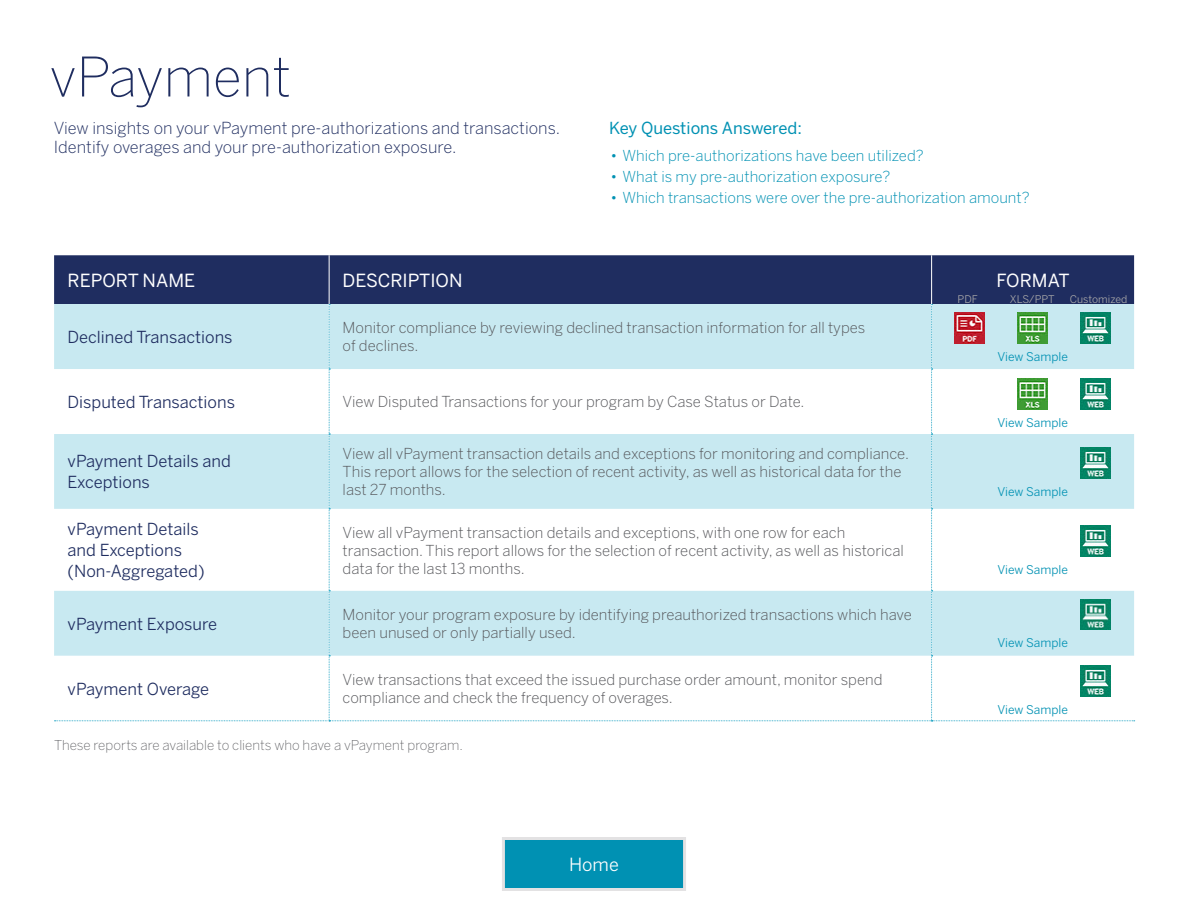
<style>
.page{position:relative;width:1188px;height:918px;background:#fff}
.page>*{position:absolute;margin:0;border:0;box-sizing:border-box;transform-origin:0 0}
.t1{font:200 54px "Benton Sans";color:#1f2d60}
.t2{font:18px "Benton Sans";color:#fff}
.t3{font:18px "Benton Sans";color:#fff}
.t4{font:16.5px/21px "Benton Sans";color:#1f2d60}
.t5{font:300 16.5px/19.5px "Benton Sans";color:#1f2d60}
.t6{font:16.5px "Benton Sans";color:#0091b3}
.t7{font:300 15px/18px "Benton Sans";color:#55565a}
.t8{font:300 15px "Benton Sans";color:#0091b3}
.t9{font:200 13.5px "Benton Sans";color:#55565a}
.t10{font:12px "Benton Sans";color:#0091b3}
.t11{font:10.5px "Benton Sans";color:#a9a8a9}
</style>
<div class="page">
<div style="left:54px;top:255px;width:1080px;height:49px;background:#1f2d60"></div>
<svg style="left:54px;top:304px;width:1081px;height:417px"></svg>
<hr style="left:329px;top:255px;width:1px;height:49px;background:#fff">
<hr style="left:931px;top:255px;width:1px;height:49px;background:#fff">
<img style="left:954px;top:313px;width:31px;height:30px">
<img style="left:1017px;top:313px;width:31px;height:30px">
<img style="left:1080px;top:313px;width:31px;height:30px">
<img style="left:1017px;top:379px;width:31px;height:30px">
<img style="left:1080px;top:379px;width:31px;height:30px">
<img style="left:1080px;top:448px;width:31px;height:30px">
<img style="left:1080px;top:526px;width:31px;height:30px">
<img style="left:1080px;top:599px;width:31px;height:31px">
<img style="left:1080px;top:666px;width:31px;height:30px">
<svg style="left:502px;top:837px;width:184px;height:54px;background:#1f9cb9"></svg>
<h1 class="t1" style="left:50px;top:45px;width:243px">vPayment</h1>
<p class="t5" style="left:54px;top:118px;width:508px">View insights on your vPayment pre-authorizations and transactions.<br>Identify overages and your pre-authorization exposure.</p>
<p class="t6" style="left:609px;top:118px;width:194px">Key Questions Answered:</p>
<p class="t8" style="left:610px;top:147px;width:315px">• Which pre-authorizations have been utilized?</p>
<p class="t8" style="left:610px;top:168px;width:282px">• What is my pre-authorization exposure?</p>
<p class="t8" style="left:610px;top:189px;width:421px">• Which transactions were over the pre-authorization amount?</p>
<p class="t2" style="left:68px;top:270px;width:129px">REPORT NAME</p>
<p class="t2" style="left:343px;top:270px;width:121px">DESCRIPTION</p>
<p class="t2" style="left:997px;top:270px;width:74px">FORMAT</p>
<p class="t4" style="left:68px;top:326px;width:166px">Declined Transactions</p>
<p class="t7" style="left:343px;top:319px;width:524px">Monitor compliance by reviewing declined transaction information for all types of declines.</p>
<p class="t4" style="left:68px;top:391px;width:169px">Disputed Transactions</p>
<p class="t7" style="left:343px;top:393px;width:463px">View Disputed Transactions for your program by Case Status or Date.</p>
<p class="t4" style="left:68px;top:451px;width:165px">vPayment Details and<br>Exceptions</p>
<p class="t7" style="left:343px;top:445px;width:568px">View all vPayment transaction details and exceptions for monitoring and compliance.<br>This report allows for the selection of recent activity, as well as historical data for the last 27 months.</p>
<p class="t4" style="left:68px;top:519px;width:138px">vPayment Details and Exceptions (Non-Aggregated)</p>
<p class="t7" style="left:343px;top:523px;width:563px">View all vPayment transaction details and exceptions, with one row for each transaction. This report allows for the selection of recent activity, as well as historical data for the last 13 months.</p>
<p class="t4" style="left:68px;top:613px;width:151px">vPayment Exposure</p>
<p class="t7" style="left:343px;top:606px;width:571px">Monitor your program exposure by identifying preauthorized transactions which have been unused or only partially used.</p>
<p class="t4" style="left:68px;top:678px;width:143px">vPayment Overage</p>
<p class="t7" style="left:343px;top:671px;width:541px">View transactions that exceed the issued purchase order amount, monitor spend compliance and check the frequency of overages.</p>
<p class="t9" style="left:54px;top:737px;width:410px">These reports are available to clients who have a vPayment program.</p>
<p class="t3" style="left:569px;top:854px;width:51px">Home</p>
<p class="t11" style="left:958px;top:293px;width:22px">PDF</p>
<p class="t11" style="left:1010px;top:293px;width:46px">XLS/PPT</p>
<p class="t11" style="left:1070px;top:293px;width:59px">Customized</p>
<p class="t10" style="left:998px;top:349px;width:72px">View Sample</p>
<p class="t10" style="left:998px;top:415px;width:72px">View Sample</p>
<p class="t10" style="left:998px;top:484px;width:72px">View Sample</p>
<p class="t10" style="left:998px;top:562px;width:72px">View Sample</p>
<p class="t10" style="left:998px;top:636px;width:72px">View Sample</p>
<p class="t10" style="left:998px;top:702px;width:72px">View Sample</p>
</div>
